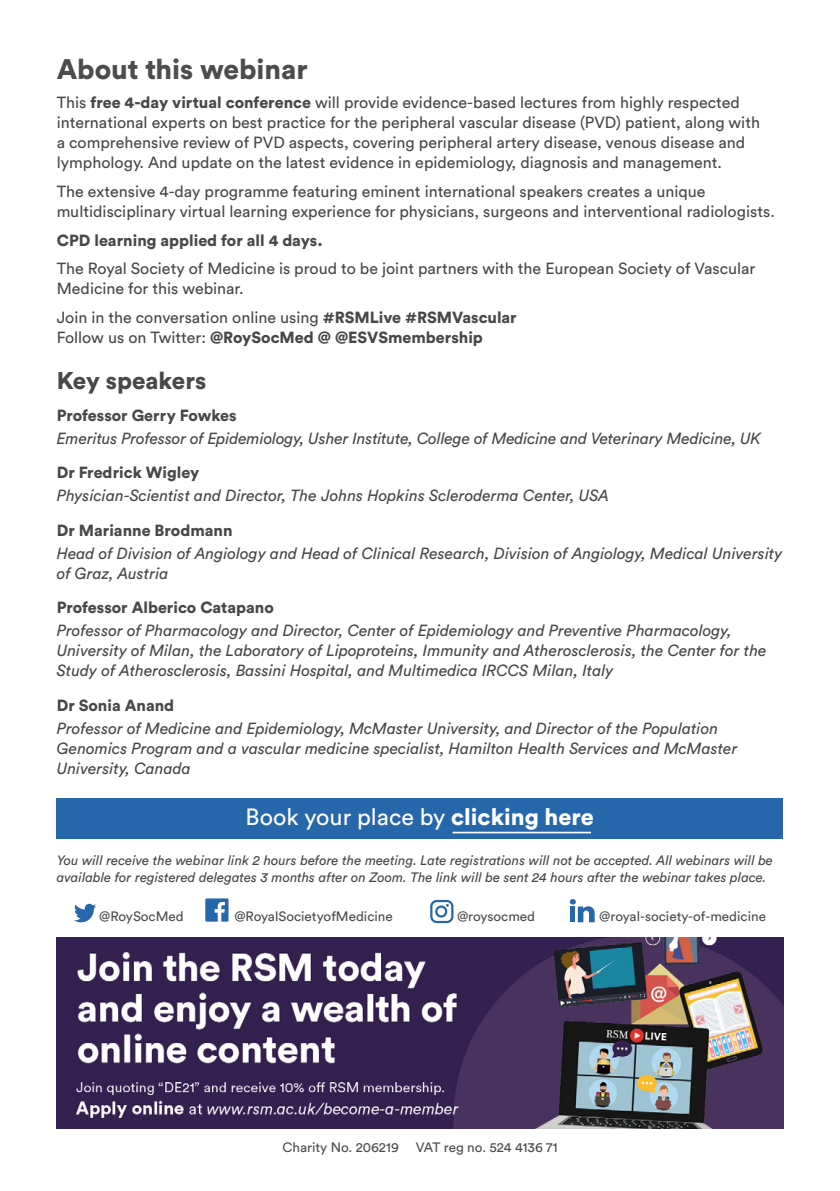
<style>
.page{position:relative;width:840px;height:1191px;background:#fff}
.page>*{position:absolute;margin:0;border:0;box-sizing:border-box;transform-origin:0 0}
.t1{font:900 28px "Circular Std";color:#4e4b4e}
.t2{font:900 24px "Circular Std";color:#484848}
.t3{font:23.4px "Circular Std";color:#fff}
.t4{font:16px/20px "Circular Std";color:#484848}
.t5{font:italic 16px/20px "Circular Std";color:#484848}
.t6{font:900 16px "Circular Std";color:#484848}
.t7{font:13.6px "Circular Std";color:#4e4b4e}
.t8{font:italic 13.4px/17.4px "Circular Std";color:#484848}
.t9{font:13.4px "Circular Std";color:#4e4b4e}
.s1{font-weight:900}
</style>
<div class="page">
<svg style="left:74px;top:903px;width:22px;height:19px"></svg>
<svg style="left:569px;top:899px;width:25px;height:23px"></svg>
<svg style="left:205px;top:898px;width:23px;height:23px"></svg>
<svg style="left:430px;top:900px;width:23px;height:23px"></svg>
<div style="left:57px;top:798px;width:725px;height:41px;background:#2666ab"></div>
<hr style="left:452px;top:831px;width:138px;height:2px;background:#fff">
<img style="left:57px;top:937px;width:725px;height:191px">
<h1 class="t1" style="left:57px;top:51px;width:252px">About this webinar</h1>
<p class="t4" style="left:57px;top:92px;width:704px">This <span class="s1">free 4-day virtual conference</span> will provide evidence-based lectures from highly respected international experts on best practice for the peripheral vascular disease (PVD) patient, along with a comprehensive review of PVD aspects, covering peripheral artery disease, venous disease and lymphology. And update on the latest evidence in epidemiology, diagnosis and management.</p>
<p class="t4" style="left:57px;top:181px;width:719px">The extensive 4-day programme featuring eminent international speakers creates a unique multidisciplinary virtual learning experience for physicians, surgeons and interventional radiologists.</p>
<p class="t6" style="left:57px;top:229px;width:267px">CPD learning applied for all 4 days.</p>
<p class="t4" style="left:57px;top:258px;width:699px">The Royal Society of Medicine is proud to be joint partners with the European Society of Vascular<br>Medicine for this webinar.</p>
<p class="t4" style="left:57px;top:307px;width:461px">Join in the conversation online using <span class="s1">#RSMLive #RSMVascular<br></span>Follow us on Twitter: <span class="s1">@RoySocMed @ @ESVSmembership</span></p>
<h2 class="t2" style="left:57px;top:365px;width:151px">Key speakers</h2>
<p class="t6" style="left:57px;top:404px;width:181px">Professor Gerry Fowkes</p>
<p class="t5" style="left:57px;top:428px;width:705px">Emeritus Professor of Epidemiology, Usher Institute, College of Medicine and Veterinary Medicine, UK</p>
<p class="t6" style="left:57px;top:462px;width:144px">Dr Fredrick Wigley</p>
<p class="t5" style="left:57px;top:485px;width:553px">Physician-Scientist and Director, The Johns Hopkins Scleroderma Center, USA</p>
<p class="t6" style="left:57px;top:519px;width:177px">Dr Marianne Brodmann</p>
<p class="t5" style="left:57px;top:543px;width:726px">Head of Division of Angiology and Head of Clinical Research, Division of Angiology, Medical University of Graz, Austria</p>
<p class="t6" style="left:57px;top:597px;width:218px">Professor Alberico Catapano</p>
<p class="t5" style="left:57px;top:620px;width:711px">Professor of Pharmacology and Director, Center of Epidemiology and Preventive Pharmacology,<br>University of Milan, the Laboratory of Lipoproteins, Immunity and Atherosclerosis, the Center for the<br>Study of Atherosclerosis, Bassini Hospital, and Multimedica IRCCS Milan, Italy</p>
<p class="t6" style="left:57px;top:694px;width:119px">Dr Sonia Anand</p>
<p class="t5" style="left:57px;top:718px;width:682px">Professor of Medicine and Epidemiology, McMaster University, and Director of the Population<br>Genomics Program and a vascular medicine specialist, Hamilton Health Services and McMaster<br>University, Canada</p>
<h3 class="t3" style="left:245px;top:802px;width:349px">Book your place by <span class="s1">clicking here</span></h3>
<p class="t8" style="left:57px;top:851px;width:717px">You will receive the webinar link 2 hours before the meeting. Late registrations will not be accepted. All webinars will be available for registered delegates 3 months after on Zoom. The link will be sent 24 hours after the webinar takes place.</p>
<p class="t9" style="left:99px;top:908px;width:86px">@RoySocMed</p>
<p class="t9" style="left:234px;top:908px;width:160px">@RoyalSocietyofMedicine</p>
<p class="t9" style="left:457px;top:908px;width:80px">@roysocmed</p>
<p class="t9" style="left:599px;top:908px;width:168px">@royal-society-of-medicine</p>
<p class="t7" style="left:282px;top:1138px;width:118px">Charity No. 206219</p>
<p class="t7" style="left:415px;top:1138px;width:143px">VAT reg no. 524 4136 71</p>
</div>
